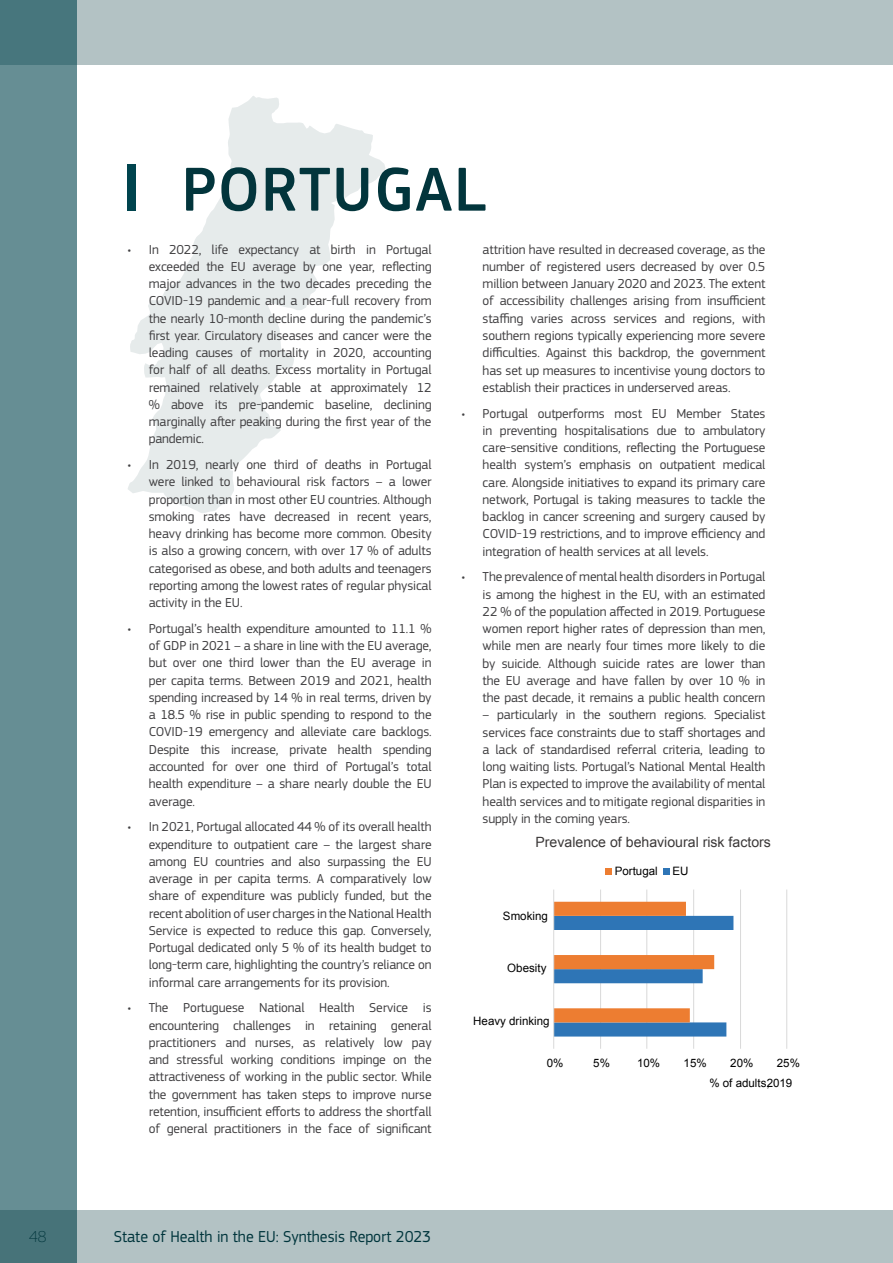
<style>
.page{position:relative;width:893px;height:1263px;background:#fff}
.page>*{position:absolute;margin:0;border:0;box-sizing:border-box;transform-origin:0 0}
.t1{font:500 64.5px "EC Square Sans Pro";letter-spacing:.02em;color:#02353c}
.t2{font:16.5px "EC Square Sans Pro";color:#00353c;scale:.96 1}
.t3{font:100 16.5px "EC Square Sans Pro";color:#00353c}
.t4{font:14.1px "Arial";color:#3b3838}
.t5{font:13.5px/17.2px "EC Square Sans Pro";letter-spacing:-.01em;color:#414042;text-align:justify}
.t6{font:11.55px "Arial";color:#000}
</style>
<div class="page">
<div style="left:0;top:0;width:893px;height:64px;background:#b3c2c4"></div>
<div style="left:0;top:0;width:77px;height:1263px;background:#668e94"></div>
<svg style="left:0;top:1210px;width:893px;height:53px;background:#a9bbbd"></svg>
<svg style="left:128px;top:96px;width:257px;height:417px"></svg>
<div style="left:128px;top:164px;width:8px;height:46px;background:#00444e"></div>
<hr style="left:600px;top:889px;width:1px;height:160px;background:#d9d9d9">
<hr style="left:646px;top:889px;width:1px;height:160px;background:#d9d9d9">
<hr style="left:693px;top:889px;width:1px;height:160px;background:#d9d9d9">
<hr style="left:740px;top:889px;width:1px;height:160px;background:#d9d9d9">
<hr style="left:786px;top:889px;width:1px;height:160px;background:#d9d9d9">
<svg style="left:554px;top:902px;width:179px;height:134px"></svg>
<hr style="left:553px;top:889px;width:1px;height:160px;background:#d9d9d9">
<div style="left:606px;top:868px;width:6px;height:7px;background:#ed7d31"></div>
<div style="left:663px;top:868px;width:7px;height:7px;background:#2e75b6"></div>
<h1 class="t1" style="left:182px;top:152px;width:306px">PORTUGAL</h1>
<p class="t5" style="left:149px;top:241px;width:284px;text-indent:-21px">• In 2022, life expectancy at birth in Portugal exceeded the EU average by one year, reflecting major advances in the two decades preceding the COVID-19 pandemic and a near-full recovery from the nearly 10-month decline during the pandemic’s first year. Circulatory diseases and cancer were the leading causes of mortality in 2020, accounting for half of all deaths. Excess mortality in Portugal remained relatively stable at approximately 12 % above its pre-pandemic baseline, declining marginally after peaking during the first year of the pandemic.</p>
<p class="t5" style="left:149px;top:456px;width:284px;text-indent:-21px">• In 2019, nearly one third of deaths in Portugal were linked to behavioural risk factors – a lower proportion than in most other EU countries. Although smoking rates have decreased in recent years, heavy drinking has become more common. Obesity is also a growing concern, with over 17 % of adults categorised as obese, and both adults and teenagers reporting among the lowest rates of regular physical activity in the EU.</p>
<p class="t5" style="left:149px;top:620px;width:284px;text-indent:-21px">• Portugal’s health expenditure amounted to 11.1 % of GDP in 2021 – a share in line with the EU average, but over one third lower than the EU average in per capita terms. Between 2019 and 2021, health spending increased by 14 % in real terms, driven by a 18.5 % rise in public spending to respond to the COVID-19 emergency and alleviate care backlogs.<br>Despite this increase, private health spending accounted for over one third of Portugal’s total health expenditure – a share nearly double the EU average.</p>
<p class="t5" style="left:149px;top:818px;width:284px;text-indent:-21px">• In 2021, Portugal allocated 44 % of its overall health expenditure to outpatient care – the largest share among EU countries and also surpassing the EU average in per capita terms. A comparatively low share of expenditure was publicly funded, but the recent abolition of user charges in the National Health Service is expected to reduce this gap. Conversely, Portugal dedicated only 5 % of its health budget to long-term care, highlighting the country’s reliance on informal care arrangements for its provision.</p>
<p class="t5" style="left:149px;top:999px;width:284px;text-indent:-21px">• The Portuguese National Health Service is encountering challenges in retaining general practitioners and nurses, as relatively low pay and stressful working conditions impinge on the attractiveness of working in the public sector. While the government has taken steps to improve nurse retention, insufficient efforts to address the shortfall of general practitioners in the face of significant</p>
<p class="t5" style="left:483px;top:241px;width:284px">attrition have resulted in decreased coverage, as the number of registered users decreased by over 0.5 million between January 2020 and 2023. The extent of accessibility challenges arising from insufficient staffing varies across services and regions, with southern regions typically experiencing more severe difficulties. Against this backdrop, the government has set up measures to incentivise young doctors to establish their practices in underserved areas.</p>
<p class="t5" style="left:483px;top:404px;width:284px;text-indent:-21px">• Portugal outperforms most EU Member States in preventing hospitalisations due to ambulatory care-sensitive conditions, reflecting the Portuguese health system’s emphasis on outpatient medical care. Alongside initiatives to expand its primary care network, Portugal is taking measures to tackle the backlog in cancer screening and surgery caused by COVID-19 restrictions, and to improve efficiency and integration of health services at all levels.</p>
<p class="t5" style="left:483px;top:568px;width:284px;text-indent:-21px">• The prevalence of mental health disorders in Portugal is among the highest in the EU, with an estimated 22 % of the population affected in 2019. Portuguese women report higher rates of depression than men, while men are nearly four times more likely to die by suicide. Although suicide rates are lower than the EU average and have fallen by over 10 % in the past decade, it remains a public health concern</p>
<p class="t5" style="left:483px;top:706px;width:284px">– particularly in the southern regions. Specialist services face constraints due to staff shortages and a lack of standardised referral criteria, leading to long waiting lists. Portugal’s National Mental Health Plan is expected to improve the availability of mental health services and to mitigate regional disparities in supply in the coming years.</p>
<p class="t4" style="left:535px;top:833px;width:237px">Prevalence of behavioural risk factors</p>
<p class="t6" style="left:615px;top:863px;width:45px">Portugal</p>
<p class="t6" style="left:672px;top:863px;width:18px">EU</p>
<p class="t6" style="left:503px;top:908px;width:46px">Smoking</p>
<p class="t6" style="left:507px;top:960px;width:41px">Obesity</p>
<p class="t6" style="left:473px;top:1014px;width:78px">Heavy drinking</p>
<p class="t6" style="left:547px;top:1056px;width:18px">0%</p>
<p class="t6" style="left:593px;top:1056px;width:18px">5%</p>
<p class="t6" style="left:637px;top:1056px;width:25px">10%</p>
<p class="t6" style="left:684px;top:1056px;width:25px">15%</p>
<p class="t6" style="left:730px;top:1056px;width:25px">20%</p>
<p class="t6" style="left:777px;top:1056px;width:25px">25%</p>
<p class="t6" style="left:709px;top:1075px;width:85px">% of adults,2019</p>
<p class="t3" style="left:29px;top:1227px;width:19px">48</p>
<p class="t2" style="left:114px;top:1227px;width:332px">State of Health in the EU: Synthesis Report 2023</p>
</div>
